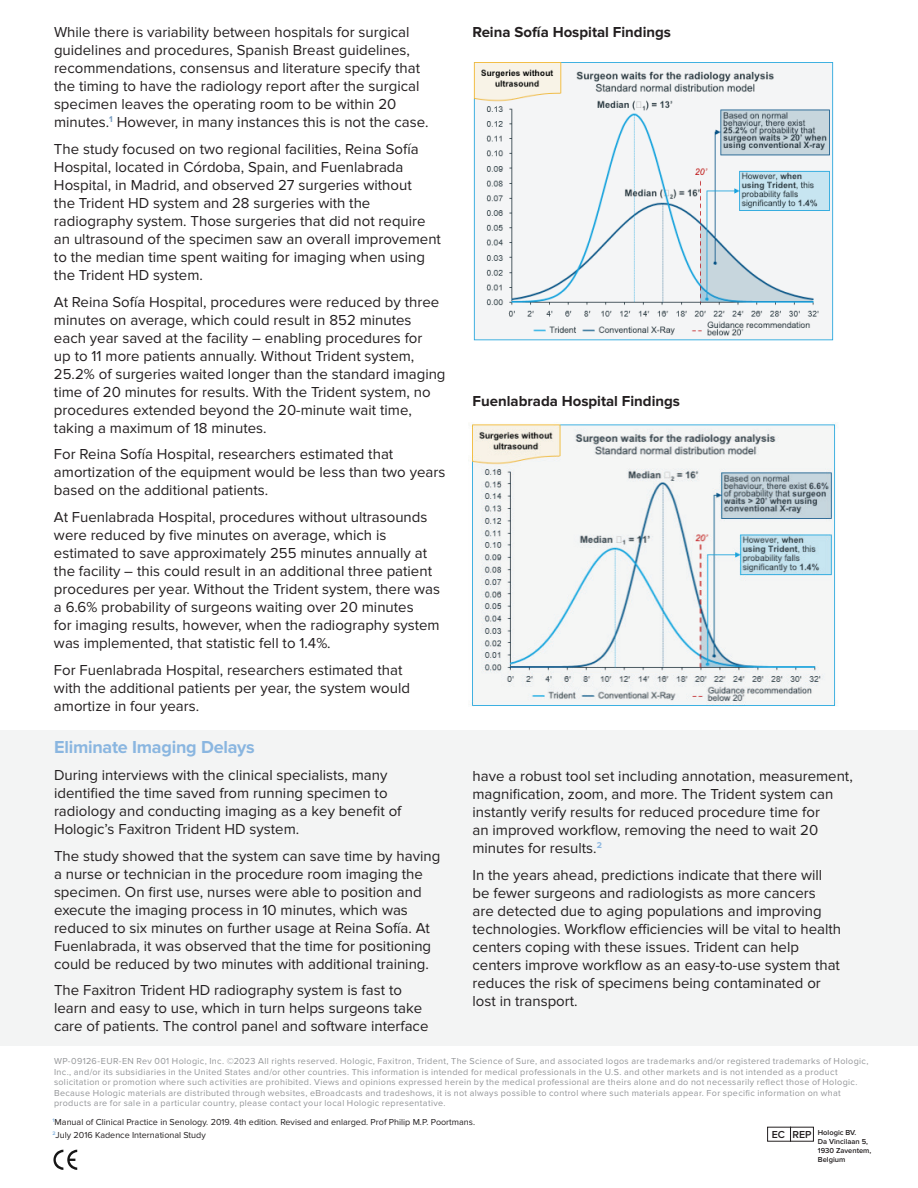
<style>
.page{position:relative;width:918px;height:1188px;background:#fff}
.page>*{position:absolute;margin:0;border:0;box-sizing:border-box;transform-origin:0 0}
.t1{font:700 18px "Proxima Nova";letter-spacing:-.015em;color:#8ab6e0}
.t2{font:15px/18px "Proxima Nova";color:#231f20}
.t3{font:700 15px "Proxima Nova";color:#231f20}
.t4{font:9px/10.5px "Proxima Nova";letter-spacing:.04em;color:#939598}
.t5{font:9px/13.5px "Proxima Nova";color:#231f20}
.t6{font:600 7.5px/9px "Proxima Nova";color:#231f20}
.s1{font-size:10.5px}
</style>
<div class="page">
<img style="left:473px;top:62px;width:361px;height:279px">
<img style="left:468px;top:423px;width:368px;height:283px">
<div style="left:0;top:730px;width:918px;height:316px;background:#f3f4f4"></div>
<svg style="left:53px;top:1150px;width:24px;height:20px"></svg>
<div style="left:790px;top:1127px;width:24px;height:15px;border:1px solid #231f20"></div>
<p class="t2" style="left:54px;top:24px;width:376px">While there is variability between hospitals for surgical guidelines and procedures, Spanish Breast guidelines, recommendations, consensus and literature specify that the timing to have the radiology report after the surgical specimen leaves the operating room to be within 20 minutes.<sup>1</sup> However, in many instances this is not the case.</p>
<p class="t2" style="left:54px;top:140px;width:389px">The study focused on two regional facilities, Reina Sofía Hospital, located in Córdoba, Spain, and Fuenlabrada Hospital, in Madrid, and observed 27 surgeries without<br>the Trident HD system and 28 surgeries with the radiography system. Those surgeries that did not require an ultrasound of the specimen saw an overall improvement to the median time spent waiting for imaging when using the Trident HD system.</p>
<p class="t2" style="left:54px;top:293px;width:393px">At Reina Sofía Hospital, procedures were reduced by three minutes on average, which could result in 852 minutes each year saved at the facility – enabling procedures for<br>up to 11 more patients annually. Without Trident system, 25.2% of surgeries waited longer than the standard imaging time of 20 minutes for results. With the Trident system, no procedures extended beyond the 20-minute wait time, taking a maximum of 18 minutes.</p>
<p class="t2" style="left:54px;top:446px;width:393px">For Reina Sofía Hospital, researchers estimated that amortization of the equipment would be less than two years based on the additional patients.</p>
<p class="t2" style="left:54px;top:508px;width:388px">At Fuenlabrada Hospital, procedures without ultrasounds were reduced by five minutes on average, which is estimated to save approximately 255 minutes annually at the facility – this could result in an additional three patient procedures per year. Without the Trident system, there was a 6.6% probability of surgeons waiting over 20 minutes<br>for imaging results, however, when the radiography system was implemented, that statistic fell to 1.4%.</p>
<p class="t2" style="left:54px;top:661px;width:358px">For Fuenlabrada Hospital, researchers estimated that with the additional patients per year, the system would amortize in four years.</p>
<p class="t1" style="left:54px;top:737px;width:202px">Eliminate Imaging Delays</p>
<p class="t2" style="left:54px;top:766px;width:349px">During interviews with the clinical specialists, many identified the time saved from running specimen to radiology and conducting imaging as a key benefit of Hologic’s Faxitron Trident HD system.</p>
<p class="t2" style="left:54px;top:847px;width:388px">The study showed that the system can save time by having a nurse or technician in the procedure room imaging the specimen. On first use, nurses were able to position and execute the imaging process in 10 minutes, which was reduced to six minutes on further usage at Reina Sofía. At Fuenlabrada, it was observed that the time for positioning could be reduced by two minutes with additional training.</p>
<p class="t2" style="left:54px;top:982px;width:376px">The Faxitron Trident HD radiography system is fast to learn and easy to use, which in turn helps surgeons take care of patients. The control panel and software interface</p>
<p class="t3" style="left:472px;top:24px;width:200px">Reina Sofía Hospital Findings</p>
<p class="t3" style="left:472px;top:393px;width:209px">Fuenlabrada Hospital Findings</p>
<p class="t2" style="left:472px;top:767px;width:382px">have a robust tool set including annotation, measurement, magnification, zoom, and more. The Trident system can instantly verify results for reduced procedure time for<br>an improved workflow, removing the need to wait 20 minutes for results.<sup>2</sup></p>
<p class="t2" style="left:472px;top:866px;width:370px">In the years ahead, predictions indicate that there will be fewer surgeons and radiologists as more cancers<br>are detected due to aging populations and improving technologies. Workflow efficiencies will be vital to health centers coping with these issues. Trident can help centers improve workflow as an easy-to-use system that reduces the risk of specimens being contaminated or lost in transport.</p>
<p class="t4" style="left:54px;top:1056px;width:816px">WP-09126-EUR-EN Rev 001 Hologic, Inc. ©2023 All rights reserved. Hologic, Faxitron, Trident, The Science of Sure, and associated logos are trademarks and/or registered trademarks of Hologic, Inc., and/or its subsidiaries in the United States and/or other countries. This information is intended for medical professionals in the U.S. and other markets and is not intended as a product solicitation or promotion where such activities are prohibited. Views and opinions expressed herein by the medical professional are theirs alone and do not necessarily reflect those of Hologic.<br>Because Hologic materials are distributed through websites, eBroadcasts and tradeshows, it is not always possible to control where such materials appear. For specific information on what products are for sale in a particular country, please contact your local Hologic representative.</p>
<p class="t5" style="left:52px;top:1115px;width:424px"><sup>1</sup>Manual of Clinical Practice in Senology. 2019. 4th edition. Revised and enlarged. Prof Philip M.P. Poortmans.<br><sup>2</sup>July 2016 Kadence International Study</p>
<p class="t6" style="left:818px;top:1129px;width:55px;text-indent:-46px"><span class="s1">EC REP</span> Hologic BV.<br>Da Vincilaan 5,<br>1930 Zaventem,<br>Belgium</p>
</div>
